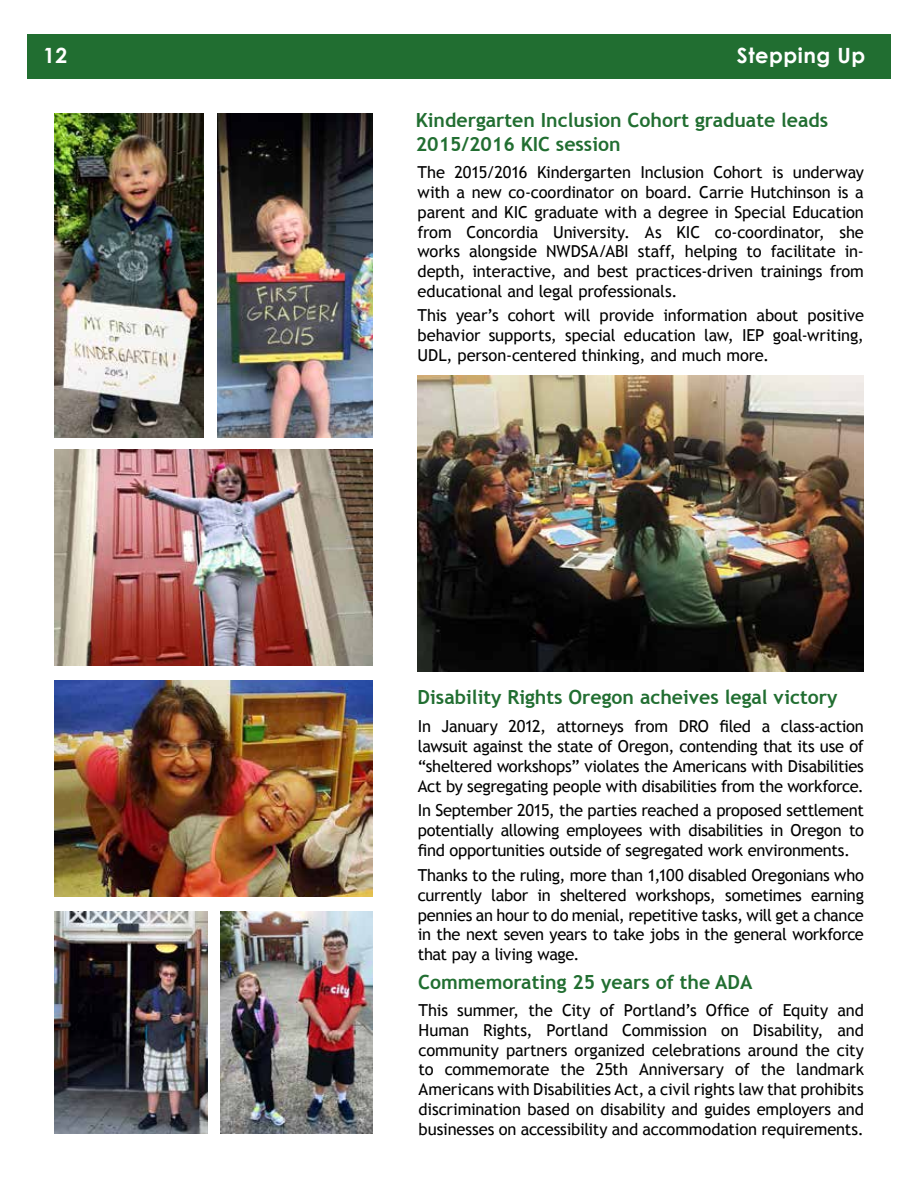
<style>
.page{position:relative;width:918px;height:1188px;background:#fff}
.page>*{position:absolute;margin:0;border:0;box-sizing:border-box;transform-origin:0 0}
.t1{font:700 21px "Century Gothic";letter-spacing:.025em;color:#fff}
.t2{font:700 19.5px/23.4px "Trebuchet MS";color:#216e31}
.t3{font:16.5px/19.8px "Trebuchet MS";letter-spacing:-.015em;color:#000;text-align:justify}
</style>
<div class="page">
<div style="left:27px;top:34px;width:864px;height:45px;background:#216e31"></div>
<img style="left:54px;top:113px;width:149px;height:324px">
<img style="left:218px;top:113px;width:154px;height:324px">
<img style="left:54px;top:449px;width:318px;height:216px">
<img style="left:54px;top:680px;width:318px;height:216px">
<img style="left:54px;top:911px;width:154px;height:223px">
<img style="left:220px;top:911px;width:152px;height:223px">
<img style="left:418px;top:376px;width:446px;height:295px">
<p class="t1" style="left:43px;top:40px;width:26px">12</p>
<p class="t1" style="left:737px;top:40px;width:130px">Stepping Up</p>
<p class="t2" style="left:416px;top:109px;width:414px">Kindergarten Inclusion Cohort graduate leads<br>2015/2016 KIC session</p>
<p class="t3" style="left:418px;top:163px;width:448px">The 2015/2016 Kindergarten Inclusion Cohort is underway with a new co-coordinator on board. Carrie Hutchinson is a parent and KIC graduate with a degree in Special Education from Concordia University. As KIC co-coordinator, she works alongside NWDSA/ABI staff, helping to facilitate in&shy;depth, interactive, and best practices-driven trainings from educational and legal professionals.</p>
<p class="t3" style="left:418px;top:306px;width:448px">This year’s cohort will provide information about positive behavior supports, special education law, IEP goal-writing, UDL, person-centered thinking, and much more.</p>
<p class="t2" style="left:418px;top:685px;width:422px">Disability Rights Oregon acheives legal victory</p>
<p class="t3" style="left:418px;top:716px;width:448px">In January 2012, attorneys from DRO filed a class-action lawsuit against the state of Oregon, contending that its use of “sheltered workshops” violates the Americans with Disabilities Act by segregating people with disabilities from the workforce.</p>
<p class="t3" style="left:418px;top:801px;width:448px">In September 2015, the parties reached a proposed settlement potentially allowing employees with disabilities in Oregon to find opportunities outside of segregated work environments.</p>
<p class="t3" style="left:418px;top:865px;width:448px">Thanks to the ruling, more than 1,100 disabled Oregonians who currently labor in sheltered workshops, sometimes earning pennies an hour to do menial, repetitive tasks, will get a chance in the next seven years to take jobs in the general workforce that pay a living wage.</p>
<p class="t3" style="left:419px;top:1001px;width:447px">This summer, the City of Portland’s Office of Equity and Human Rights, Portland Commission on Disability, and community partners organized celebrations around the city to commemorate the 25th Anniversary of the landmark Americans with Disabilities Act, a civil rights law that prohibits discrimination based on disability and guides employers and businesses on accessibility and accommodation requirements.</p>
<p class="t2" style="left:418px;top:971px;width:336px">Commemorating 25 years of the ADA</p>
</div>
